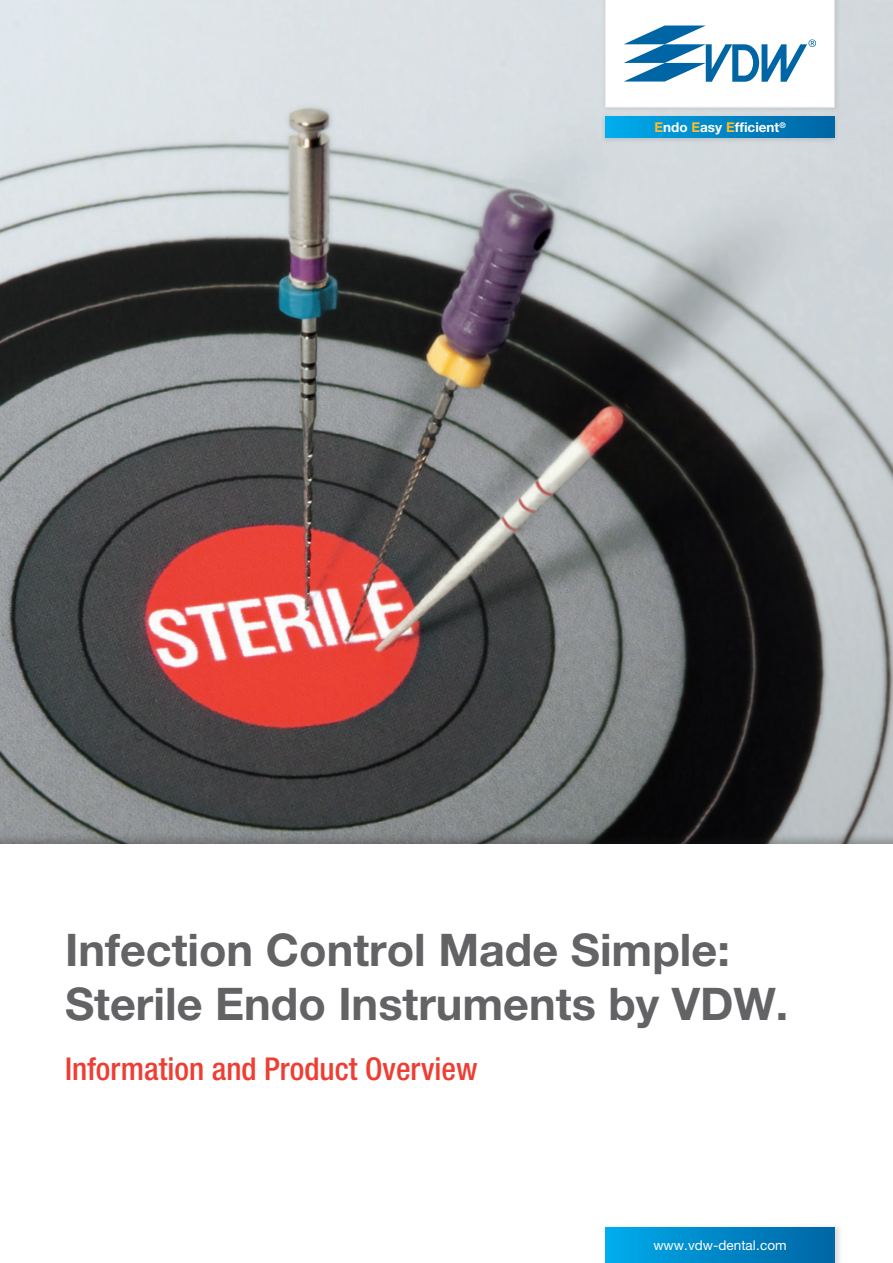
<style>
.page{position:relative;width:893px;height:1263px;background:#fff}
.page>*{position:absolute;margin:0;border:0;box-sizing:border-box;transform-origin:0 0}
.t1{font:700 45px/54px "Helvetica Neue LT Pro";color:#636366}
.t2{font:500 condensed 31.5px "Helvetica Neue LT Pro";color:#ee3e34}
.t3{font:13.5px "Helvetica Neue LT Pro";color:#fff}
.t4{font:700 13.5px "Helvetica Neue LT Pro";color:#fff}
.s1{color:#fdbb28}
</style>
<div class="page">
<img style="left:0;top:0;width:893px;height:832px">
<div style="left:0;top:832px;width:893px;height:431px;background:#231f20;opacity:.3"></div>
<div style="left:0;top:844px;width:893px;height:419px;background:#fff"></div>
<div style="left:604px;top:1223px;width:239px;height:40px;background:#231f20;opacity:.15"></div>
<div style="left:605px;top:1227px;width:230px;height:36px;background:linear-gradient(to right,#00aced,#0064a3)"></div>
<div style="left:601px;top:0;width:239px;height:112px;background:#231f20;opacity:.15"></div>
<svg style="left:605px;top:0;width:230px;height:107px"></svg>
<div style="left:600px;top:113px;width:239px;height:31px;background:#231f20;opacity:.15"></div>
<div style="left:605px;top:117px;width:230px;height:21px;background:linear-gradient(to right,#00aced,#0064a3)"></div>
<p class="t4" style="left:654px;top:119px;width:133px"><span class="s1">E</span>ndo <span class="s1">E</span>asy <span class="s1">E</span>fficient<sup>®</sup></p>
<p class="t1" style="left:65px;top:922px;width:725px">Infection Control Made Simple:<br>Sterile Endo Instruments by VDW.</p>
<p class="t2" style="left:65px;top:1050px;width:414px">Information and Product Overview</p>
<p class="t3" style="left:653px;top:1237px;width:135px">www.vdw-dental.com</p>
</div>
